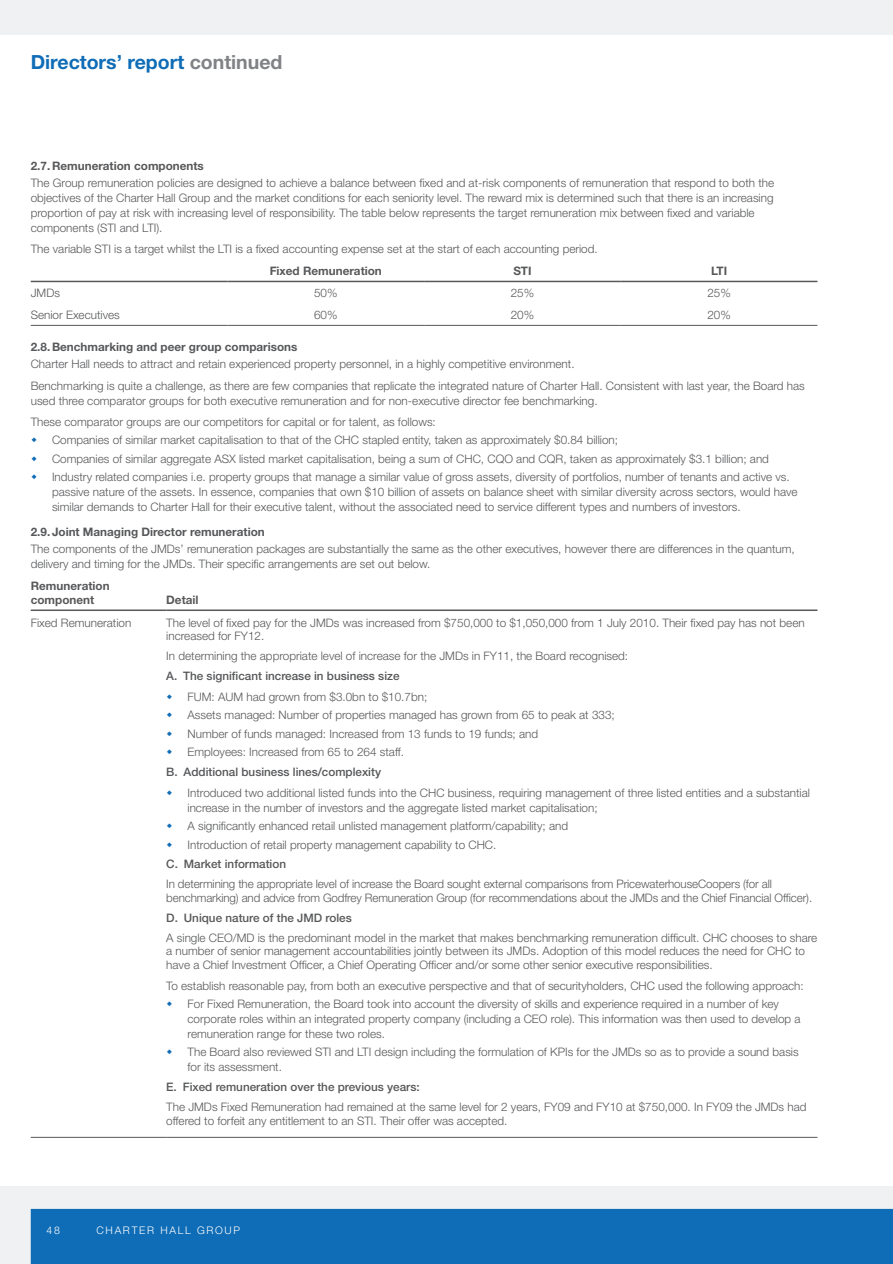
<style>
.page{position:relative;width:893px;height:1264px;background:#f0f1f2}
.page>*{position:absolute;margin:0;border:0;box-sizing:border-box;transform-origin:0 0}
.t1{font:700 19.5px "Helvetica Neue";color:#0f6cb6}
.t2{font:300 11.7px/15px "Helvetica Neue";color:#57585a}
.t3{font:500 11.7px "Helvetica Neue";color:#57585a}
.t4{font:700 11.7px/13.5px "Helvetica Neue";color:#57585a}
.t5{font:300 10.5px "Helvetica Neue";letter-spacing:.16em;color:#fff}
.s1{color:#808285}
</style>
<div class="page">
<div style="left:0;top:35px;width:893px;height:1150px;background:#fff"></div>
<div style="left:31px;top:1209px;width:862px;height:55px;background:#0f6cb6"></div>
<hr style="left:31px;top:281px;width:196px;height:1px;background:#57585a">
<hr style="left:227px;top:281px;width:197px;height:1px;background:#57585a">
<hr style="left:424px;top:281px;width:197px;height:1px;background:#57585a">
<hr style="left:621px;top:281px;width:196px;height:1px;background:#57585a">
<hr style="left:31px;top:325px;width:196px;height:1px;background:#57585a">
<hr style="left:227px;top:325px;width:197px;height:1px;background:#57585a">
<hr style="left:424px;top:325px;width:197px;height:1px;background:#57585a">
<hr style="left:621px;top:325px;width:196px;height:1px;background:#57585a">
<hr style="left:31px;top:1137px;width:135px;height:1px;background:#57585a">
<hr style="left:166px;top:1137px;width:651px;height:1px;background:#57585a">
<hr style="left:31px;top:609px;width:135px;height:2px;background:#57585a">
<hr style="left:166px;top:609px;width:651px;height:2px;background:#57585a">
<h1 class="t1" style="left:31px;top:50px;width:253px">Directors’ report <span class="s1">continued</span></h1>
<p class="t4" style="left:31px;top:158px;width:175px">2.7. Remuneration components</p>
<p class="t2" style="left:31px;top:175px;width:745px">The Group remuneration policies are designed to achieve a balance between fixed and at-risk components of remuneration that respond to both the objectives of the Charter Hall Group and the market conditions for each seniority level. The reward mix is determined such that there is an increasing proportion of pay at risk with increasing level of responsibility. The table below represents the target remuneration mix between fixed and variable components (STI and LTI).</p>
<p class="t2" style="left:31px;top:241px;width:568px">The variable STI is a target whilst the LTI is a fixed accounting expense set at the start of each accounting period.</p>
<p class="t4" style="left:270px;top:264px;width:114px">Fixed Remuneration</p>
<p class="t4" style="left:513px;top:264px;width:20px">STI</p>
<p class="t4" style="left:711px;top:264px;width:18px">LTI</p>
<p class="t2" style="left:31px;top:285px;width:31px">JMDs</p>
<p class="t2" style="left:314px;top:285px;width:25px">50%</p>
<p class="t2" style="left:511px;top:285px;width:25px">25%</p>
<p class="t2" style="left:707px;top:285px;width:25px">25%</p>
<p class="t2" style="left:31px;top:307px;width:91px">Senior Executives</p>
<p class="t2" style="left:314px;top:307px;width:25px">60%</p>
<p class="t2" style="left:511px;top:307px;width:25px">20%</p>
<p class="t2" style="left:707px;top:307px;width:25px">20%</p>
<p class="t4" style="left:31px;top:340px;width:268px">2.8. Benchmarking and peer group comparisons</p>
<p class="t2" style="left:31px;top:353px;width:775px;line-height:21.5px">Charter Hall needs to attract and retain experienced property personnel, in a highly competitive environment.<br>Benchmarking is quite a challenge, as there are few companies that replicate the integrated nature of Charter Hall. Consistent with last year, the Board has</p>
<p class="t2" style="left:31px;top:389px;width:568px;line-height:21.5px">used three comparator groups for both executive remuneration and for non-executive director fee benchmarking.<br>These comparator groups are our competitors for capital or for talent, as follows:</p>
<p class="t2" style="left:52px;top:431px;width:739px;line-height:18.1px">Companies of similar market capitalisation to that of the CHC stapled entity, taken as approximately $0.84 billion;<br>Companies of similar aggregate ASX listed market capitalisation, being a sum of CHC, CQO and CQR, taken as approximately $3.1 billion; and<br>Industry related companies i.e. property groups that manage a similar value of gross assets, diversity of portfolios, number of tenants and active vs.</p>
<p class="t2" style="left:52px;top:484px;width:747px">passive nature of the assets. In essence, companies that own $10 billion of assets on balance sheet with similar diversity across sectors, would have similar demands to Charter Hall for their executive talent, without the associated need to service different types and numbers of investors.</p>
<p class="t4" style="left:31px;top:525px;width:235px">2.9. Joint Managing Director remuneration</p>
<p class="t2" style="left:31px;top:541px;width:765px">The components of the JMDs’ remuneration packages are substantially the same as the other executives, however there are differences in the quantum, delivery and timing for the JMDs. Their specific arrangements are set out below.</p>
<p class="t4" style="left:31px;top:579px;width:80px">Remuneration component</p>
<p class="t4" style="left:166px;top:593px;width:34px">Detail</p>
<p class="t2" style="left:31px;top:614px;width:102px">Fixed Remuneration</p>
<p class="t2" style="left:166px;top:615px;width:640px;line-height:13.5px">The level of fixed pay for the JMDs was increased from $750,000 to $1,050,000 from 1 July 2010. Their fixed pay has not been increased for FY12.</p>
<p class="t2" style="left:166px;top:648px;width:463px">In determining the appropriate level of increase for the JMDs in FY11, the Board recognised:</p>
<p class="t3" style="left:166px;top:669px;width:235px">A. The significant increase in business size</p>
<p class="t2" style="left:188px;top:688px;width:429px;line-height:18.1px">FUM: AUM had grown from $3.0bn to $10.7bn;<br>Assets managed: Number of properties managed has grown from 65 to peak at 333; Number of funds managed: Increased from 13 funds to 19 funds; and<br>Employees: Increased from 65 to 264 staff.</p>
<p class="t3" style="left:166px;top:764px;width:216px">B. Additional business lines/complexity</p>
<p class="t2" style="left:188px;top:785px;width:624px">Introduced two additional listed funds into the CHC business, requiring management of three listed entities and a substantial increase in the number of investors and the aggregate listed market capitalisation;</p>
<p class="t2" style="left:188px;top:817px;width:382px;line-height:18.1px">A significantly enhanced retail unlisted management platform/capability; and<br>Introduction of retail property management capability to CHC.</p>
<p class="t3" style="left:166px;top:857px;width:121px">C. Market information</p>
<p class="t2" style="left:166px;top:877px;width:647px;line-height:13.5px">In determining the appropriate level of increase the Board sought external comparisons from PricewaterhouseCoopers (for all benchmarking) and advice from Godfrey Remuneration Group (for recommendations about the JMDs and the Chief Financial Officer).</p>
<p class="t3" style="left:166px;top:910px;width:187px">D. Unique nature of the JMD roles</p>
<p class="t2" style="left:166px;top:930px;width:653px;line-height:13.5px">A single CEO/MD is the predominant model in the market that makes benchmarking remuneration difficult. CHC chooses to share a number of senior management accountabilities jointly between its JMDs. Adoption of this model reduces the need for CHC to have a Chief Investment Officer, a Chief Operating Officer and/or some other senior executive responsibilities.</p>
<p class="t2" style="left:166px;top:976px;width:639px;line-height:18.1px;text-align:center">To establish reasonable pay, from both an executive perspective and that of securityholders, CHC used the following approach:<br>For Fixed Remuneration, the Board took into account the diversity of skills and experience required in a number of key</p>
<p class="t2" style="left:188px;top:1011px;width:614px">corporate roles within an integrated property company (including a CEO role). This information was then used to develop a remuneration range for these two roles.</p>
<p class="t2" style="left:188px;top:1044px;width:613px">The Board also reviewed STI and LTI design including the formulation of KPIs for the JMDs so as to provide a sound basis for its assessment.</p>
<p class="t3" style="left:166px;top:1080px;width:255px">E. Fixed remuneration over the previous years:</p>
<p class="t2" style="left:166px;top:1100px;width:642px;line-height:13.5px">The JMDs Fixed Remuneration had remained at the same level for 2 years, FY09 and FY10 at $750,000. In FY09 the JMDs had offered to forfeit any entitlement to an STI. Their offer was accepted.</p>
<p class="t5" style="left:47px;top:1224px;width:15px">48</p>
<p class="t5" style="left:97px;top:1224px;width:145px">Charter hall Group</p>
</div>
